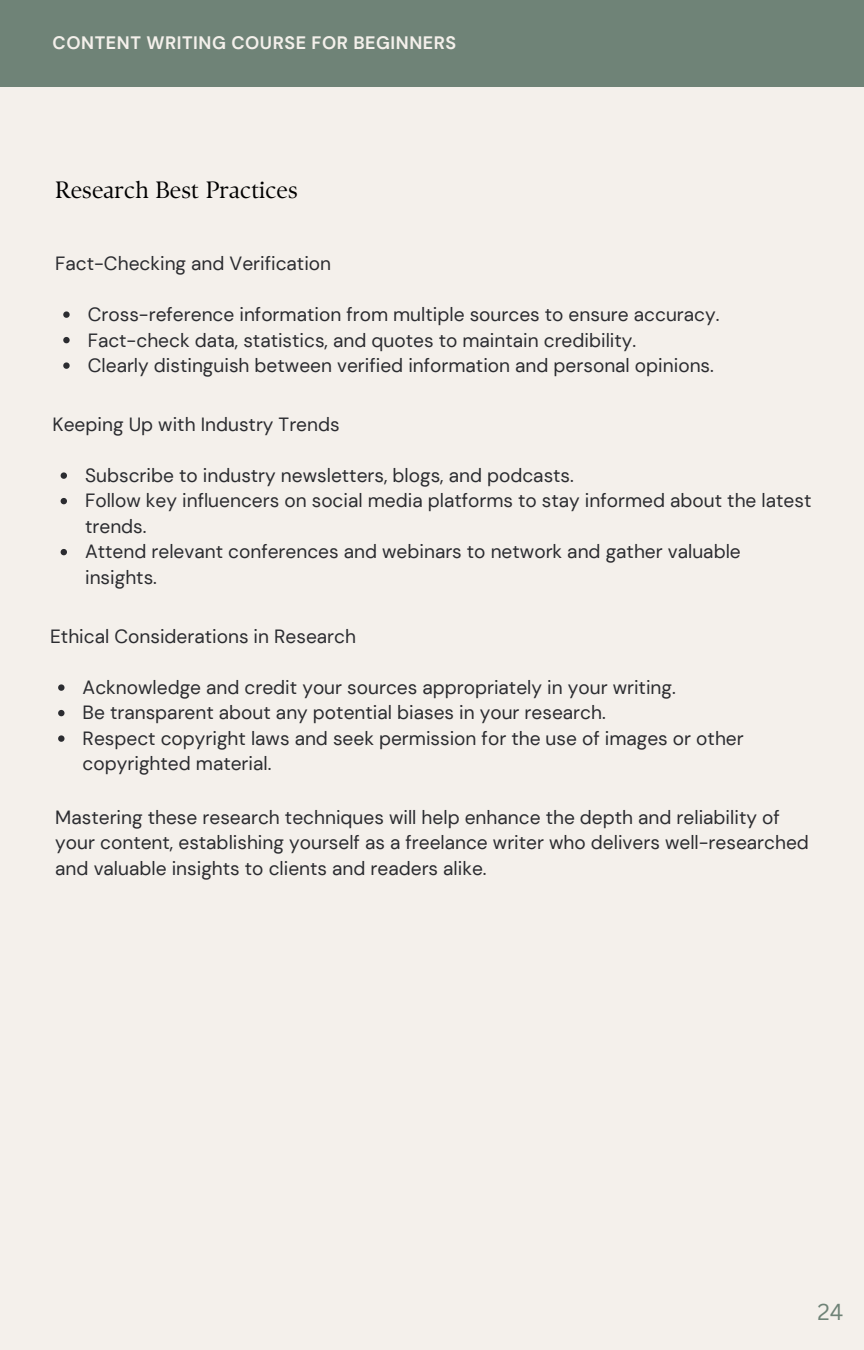
<style>
.page{position:relative;width:864px;height:1350px;background:#f4f0eb}
.page>*{position:absolute;margin:0;border:0;box-sizing:border-box;transform-origin:0 0}
.t1{font:23.62px "TY Serif D";color:#000}
.t2{font:22.5px "Canva Sans";color:#6f8377}
.t3{font:19.12px/25.4px "DM Sans";color:#2b2c30}
.t4{font:700 18px "DM Sans";letter-spacing:.03em;color:#f4f0eb}
</style>
<div class="page">
<div style="left:0;top:0;width:864px;height:86px;background:#6f8377"></div>
<svg style="left:63px;top:311px;width:7px;height:7px"></svg>
<svg style="left:63px;top:337px;width:7px;height:6px"></svg>
<svg style="left:63px;top:362px;width:7px;height:7px"></svg>
<svg style="left:61px;top:472px;width:6px;height:7px"></svg>
<svg style="left:61px;top:498px;width:6px;height:6px"></svg>
<svg style="left:61px;top:549px;width:6px;height:6px"></svg>
<svg style="left:58px;top:684px;width:7px;height:7px"></svg>
<svg style="left:58px;top:710px;width:7px;height:6px"></svg>
<svg style="left:58px;top:735px;width:7px;height:7px"></svg>
<p class="t4" style="left:53px;top:31px;width:405px">CONTENT WRITING COURSE FOR BEGINNERS</p>
<p class="t1" style="left:55px;top:176px;width:244px">Research Best Practices</p>
<p class="t3" style="left:55px;top:251px;width:277px">Fact-Checking and Verification</p>
<p class="t3" style="left:88px;top:302px;width:633px">Cross-reference information from multiple sources to ensure accuracy.</p>
<p class="t3" style="left:88px;top:327px;width:550px">Fact-check data, statistics, and quotes to maintain credibility.</p>
<p class="t3" style="left:88px;top:353px;width:628px">Clearly distinguish between verified information and personal opinions.</p>
<p class="t3" style="left:53px;top:412px;width:289px">Keeping Up with Industry Trends</p>
<p class="t3" style="left:85px;top:463px;width:490px">Subscribe to industry newsletters, blogs, and podcasts.</p>
<p class="t3" style="left:85px;top:488px;width:728px">Follow key influencers on social media platforms to stay informed about the latest trends.</p>
<p class="t3" style="left:85px;top:539px;width:657px">Attend relevant conferences and webinars to network and gather valuable insights.</p>
<p class="t3" style="left:50px;top:624px;width:307px">Ethical Considerations in Research</p>
<p class="t3" style="left:83px;top:675px;width:595px">Acknowledge and credit your sources appropriately in your writing.</p>
<p class="t3" style="left:83px;top:700px;width:525px">Be transparent about any potential biases in your research.</p>
<p class="t3" style="left:83px;top:726px;width:663px">Respect copyright laws and seek permission for the use of images or other copyrighted material.</p>
<p class="t3" style="left:55px;top:804px;width:755px">Mastering these research techniques will help enhance the depth and reliability of your content, establishing yourself as a freelance writer who delivers well-researched and valuable insights to clients and readers alike.</p>
<p class="t2" style="left:818px;top:1296px;width:27px">24</p>
</div>
